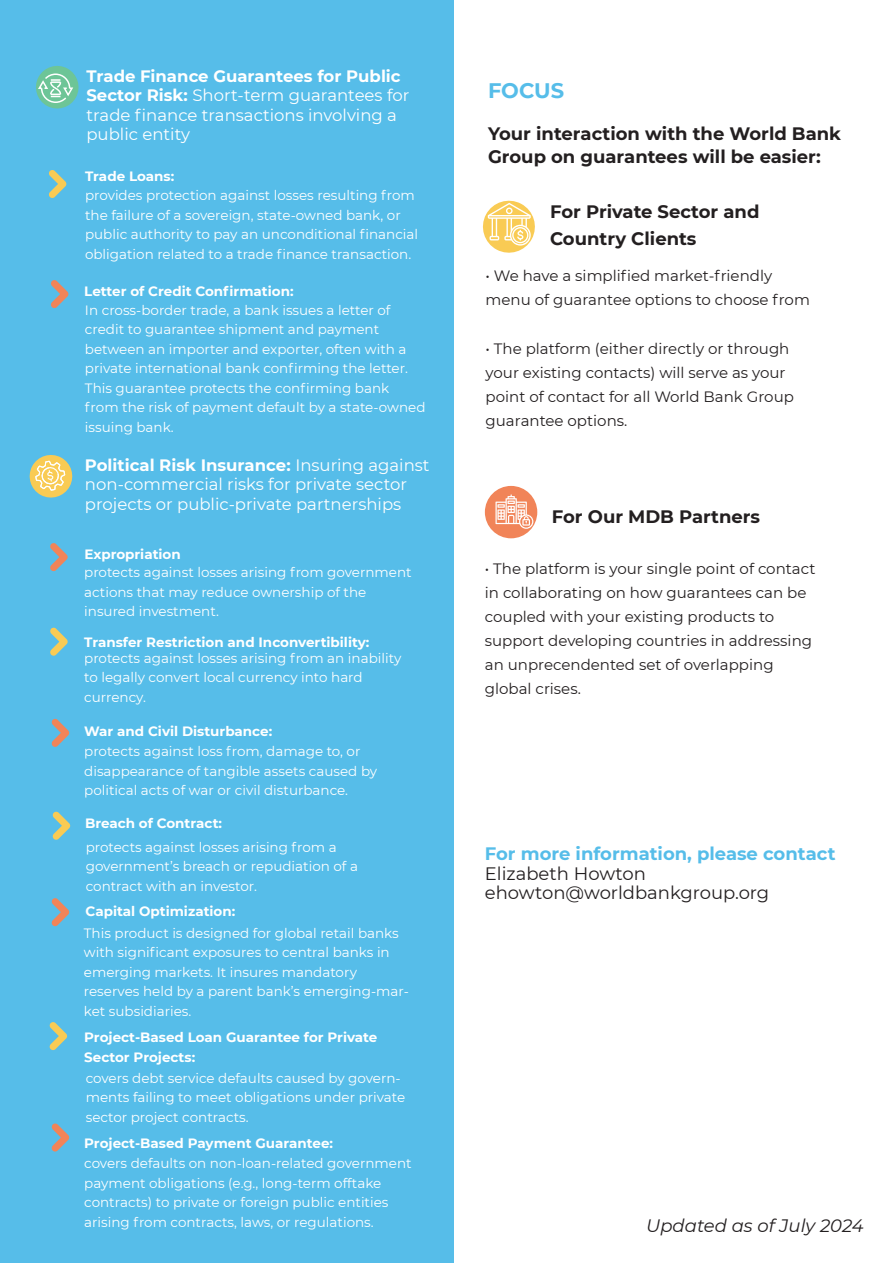
<style>
.page{position:relative;width:893px;height:1263px;background:#fff}
.page>*{position:absolute;margin:0;border:0;box-sizing:border-box;transform-origin:0 0}
.t1{font:700 21px "Montserrat";letter-spacing:-.005em;color:#56bde9}
.t2{font:700 18px/22.5px "Montserrat";color:#231f20}
.t3{font:18px/19.5px "Montserrat";color:#231f20}
.t4{font:700 18px "Montserrat";color:#56bde9}
.t5{font:italic 18px "Montserrat";color:#231f20}
.t6{font:16.5px/19.5px "Montserrat";color:#fff}
.t7{font:15px/24px "Montserrat";color:#231f20}
.t8{font:13.5px/19.5px "Montserrat";color:#fff}
.t9{font:700 13.5px/19.5px "Montserrat";color:#fff}
.s1{font-weight:700}
</style>
<div class="page">
<div style="left:0;top:0;width:454px;height:1263px;background:#56bde9"></div>
<svg style="left:483px;top:200px;width:52px;height:53px"></svg>
<svg style="left:50px;top:627px;width:18px;height:29px"></svg>
<svg style="left:52px;top:811px;width:19px;height:29px"></svg>
<svg style="left:49px;top:1022px;width:18px;height:28px"></svg>
<svg style="left:50px;top:543px;width:18px;height:28px"></svg>
<svg style="left:51px;top:718px;width:19px;height:29px"></svg>
<svg style="left:51px;top:898px;width:19px;height:28px"></svg>
<svg style="left:51px;top:1123px;width:19px;height:29px"></svg>
<svg style="left:49px;top:170px;width:18px;height:28px"></svg>
<svg style="left:51px;top:280px;width:18px;height:28px"></svg>
<div style="left:485px;top:486px;width:52px;height:52px;background:#f18458;border-radius:50%"></div>
<svg style="left:495px;top:494px;width:38px;height:35px"></svg>
<svg style="left:36px;top:66px;width:43px;height:43px"></svg>
<svg style="left:29px;top:455px;width:44px;height:43px"></svg>
<p class="t6" style="left:86px;top:65px;width:324px"><span class="s1">Trade Finance Guarantees for Public<br>Sector Risk:</span> Short-term guarantees for trade finance transactions involving a public entity</p>
<p class="t9" style="left:85px;top:166px;width:91px">Trade Loans:</p>
<p class="t8" style="left:85px;top:185px;width:335px">provides protection against losses resulting from the failure of a sovereign, state-owned bank, or public authority to pay an unconditional financial obligation related to a trade finance transaction.</p>
<p class="t9" style="left:84px;top:281px;width:211px">Letter of Credit Confirmation:</p>
<p class="t8" style="left:85px;top:300px;width:342px">In cross-border trade, a bank issues a letter of credit to guarantee shipment and payment between an importer and exporter, often with a private international bank confirming the letter.<br>This guarantee protects the confirming bank from the risk of payment default by a state-owned issuing bank.</p>
<p class="t6" style="left:85px;top:454px;width:346px"><span class="s1">Political Risk Insurance:</span> Insuring against non-commercial risks for private sector projects or public-private partnerships</p>
<p class="t9" style="left:84px;top:544px;width:98px">Expropriation</p>
<p class="t8" style="left:84px;top:562px;width:329px">protects against losses arising from government actions that may reduce ownership of the insured investment.</p>
<p class="t8" style="left:84px;top:648px;width:319px">protects against losses arising from an inability to legally convert local currency into hard currency.</p>
<p class="t9" style="left:84px;top:632px;width:287px">Transfer Restriction and Inconvertibility:</p>
<p class="t9" style="left:84px;top:721px;width:189px">War and Civil Disturbance:</p>
<p class="t8" style="left:84px;top:741px;width:295px">protects against loss from, damage to, or disappearance of tangible assets caused by political acts of war or civil disturbance.</p>
<p class="t9" style="left:85px;top:813px;width:139px">Breach of Contract:</p>
<p class="t8" style="left:86px;top:837px;width:274px">protects against losses arising from a government’s breach or repudiation of a contract with an investor.</p>
<p class="t8" style="left:84px;top:923px;width:327px">This product is designed for global retail banks with significant exposures to central banks in emerging markets. It insures mandatory reserves held by a parent bank’s emerging-mar&shy;ket subsidiaries.</p>
<p class="t9" style="left:86px;top:901px;width:151px">Capital Optimization:</p>
<p class="t9" style="left:84px;top:1027px;width:295px">Project-Based Loan Guarantee for Private<br>Sector Projects:</p>
<p class="t8" style="left:86px;top:1067px;width:321px">covers debt service defaults caused by govern&shy;ments failing to meet obligations under private sector project contracts.</p>
<p class="t8" style="left:84px;top:1153px;width:329px">covers defaults on non-loan-related government payment obligations (e.g., long-term offtake contracts) to private or foreign public entities arising from contracts, laws, or regulations.</p>
<p class="t9" style="left:84px;top:1133px;width:250px">Project-Based Payment Guarantee:</p>
<h1 class="t1" style="left:488px;top:76px;width:78px">FOCUS</h1>
<h2 class="t2" style="left:488px;top:122px;width:355px">Your interaction with the World Bank<br>Group on guarantees will be easier:</h2>
<h2 class="t2" style="left:550px;top:197px;width:211px;line-height:27px">For Private Sector and<br>Country Clients</h2>
<p class="t7" style="left:486px;top:264px;width:326px">• We have a simplified market-friendly menu of guarantee options to choose from</p>
<p class="t7" style="left:486px;top:336px;width:310px">• The platform (either directly or through your existing contacts) will serve as your point of contact for all World Bank Group guarantee options.</p>
<h2 class="t2" style="left:552px;top:505px;width:210px">For Our MDB Partners</h2>
<p class="t7" style="left:485px;top:556px;width:332px">• The platform is your single point of contact in collaborating on how guarantees can be coupled with your existing products to support developing countries in addressing an unprecendented set of overlapping global crises.</p>
<h2 class="t4" style="left:485px;top:841px;width:352px">For more information, please contact</h2>
<h2 class="t3" style="left:485px;top:863px;width:286px">Elizabeth Howton ehowton@worldbankgroup.org</h2>
<h2 class="t5" style="left:646px;top:1213px;width:219px">Updated as of July 2024</h2>
</div>
